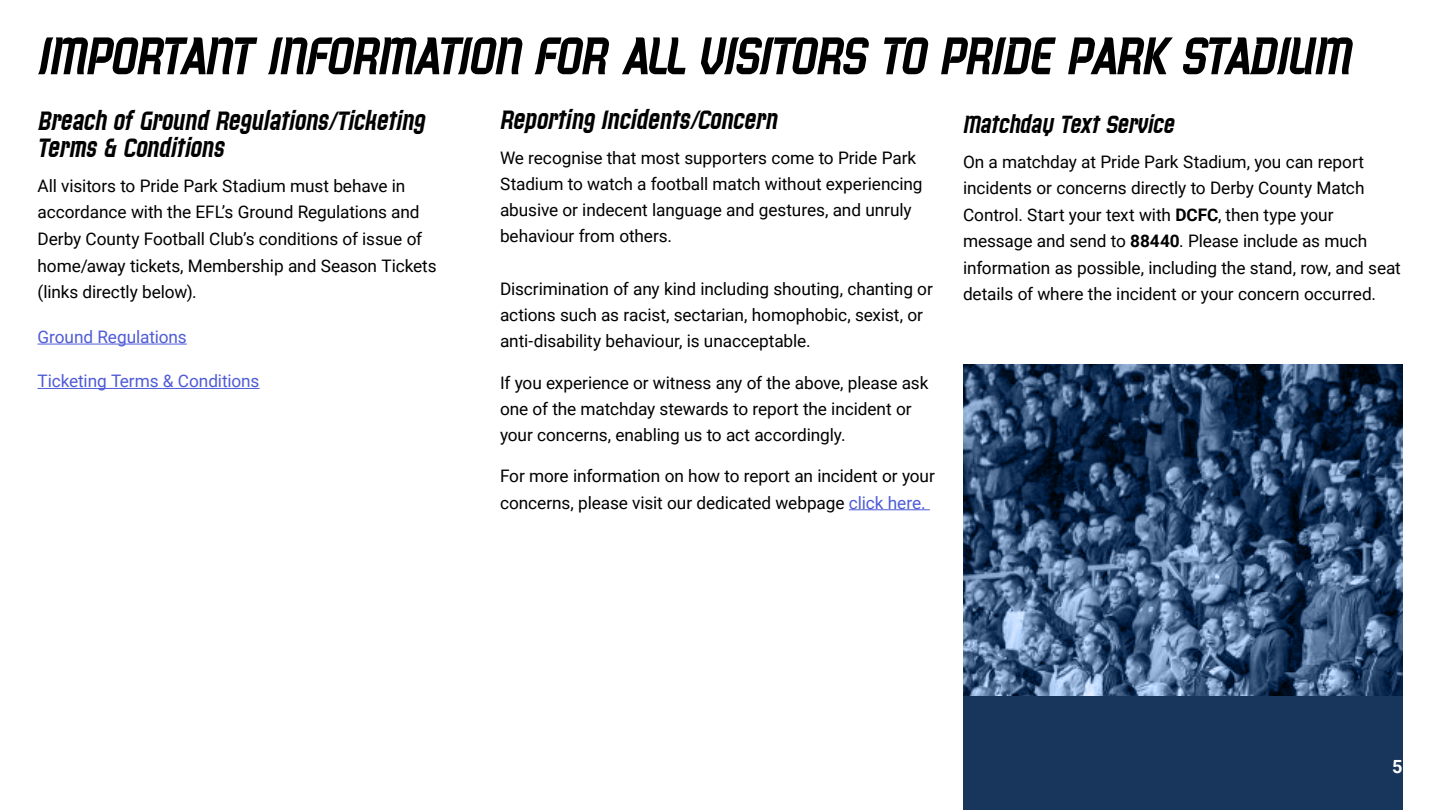
<style>
.page{position:relative;width:1440px;height:810px;background:#fff}
.page>*{position:absolute;margin:0;border:0;box-sizing:border-box;transform-origin:0 0}
.t1{font:52.5px "BBGDCFC Standard";letter-spacing:-.03em;color:#000}
.t2{font:26.25px/26.6px "BBGDCFC Standard";letter-spacing:-.02em;color:#000}
.t3{font:24.6px "BBGDCFC Standard";letter-spacing:-.02em;color:#000}
.t4{font:700 18.15px "Roboto";color:#fff}
.t5{font:17.25px/26.2px "Roboto";letter-spacing:-.005em;color:#000}
.t6{font:17.25px "Roboto";letter-spacing:-.005em;color:#4f5cd6}
.s1{color:#4f5cd6}
.s2{font-weight:700}
</style>
<div class="page">
<hr style="left:38px;top:344px;width:149px;height:1px;background:#4f5cd6">
<hr style="left:38px;top:388px;width:222px;height:1px;background:#4f5cd6">
<hr style="left:849px;top:509px;width:81px;height:1px;background:#4f5cd6">
<svg style="left:963px;top:364px;width:439px;height:446px;background:#2d496d"></svg>
<h1 class="t1" style="left:38px;top:23px;width:1315px">IMPORTANT INFORMATION FOR ALL VISITORS TO PRIDE PARK STADIUM</h1>
<h2 class="t2" style="left:38px;top:107px;width:389px">Breach of Ground Regulations/Ticketing<br>Terms &amp; Conditions</h2>
<h2 class="t2" style="left:500px;top:105px;width:279px">Reporting Incidents/Concern</h2>
<p class="t5" style="left:500px;top:144px;width:424px">We recognise that most supporters come to Pride Park Stadium to watch a football match without experiencing abusive or indecent language and gestures, and unruly behaviour from others.</p>
<p class="t5" style="left:500px;top:275px;width:434px">Discrimination of any kind including shouting, chanting or actions such as racist, sectarian, homophobic, sexist, or anti-disability behaviour, is unacceptable.</p>
<p class="t5" style="left:500px;top:369px;width:430px">If you experience or witness any of the above, please ask one of the matchday stewards to report the incident or your concerns, enabling us to act accordingly.</p>
<p class="t5" style="left:500px;top:462px;width:436px">For more information on how to report an incident or your concerns, please visit our dedicated webpage <span class="s1">click here.</span></p>
<p class="t5" style="left:38px;top:172px;width:401px;line-height:26.6px">All visitors to Pride Park Stadium must behave in accordance with the EFL’s Ground Regulations and Derby County Football Club’s conditions of issue of home/away tickets, Membership and Season Tickets (links directly below).</p>
<p class="t6" style="left:38px;top:325px;width:151px">Ground Regulations</p>
<p class="t6" style="left:38px;top:369px;width:224px">Ticketing Terms &amp; Conditions</p>
<h3 class="t3" style="left:963px;top:109px;width:213px">Matchday Text Service</h3>
<p class="t5" style="left:963px;top:148px;width:439px">On a matchday at Pride Park Stadium, you can report incidents or concerns directly to Derby County Match Control. Start your text with <span class="s2">DCFC</span>, then type your message and send to <span class="s2">88440</span>. Please include as much information as possible, including the stand, row, and seat details of where the incident or your concern occurred.</p>
<p class="t4" style="left:1392px;top:753px;width:12px">5</p>
</div>
